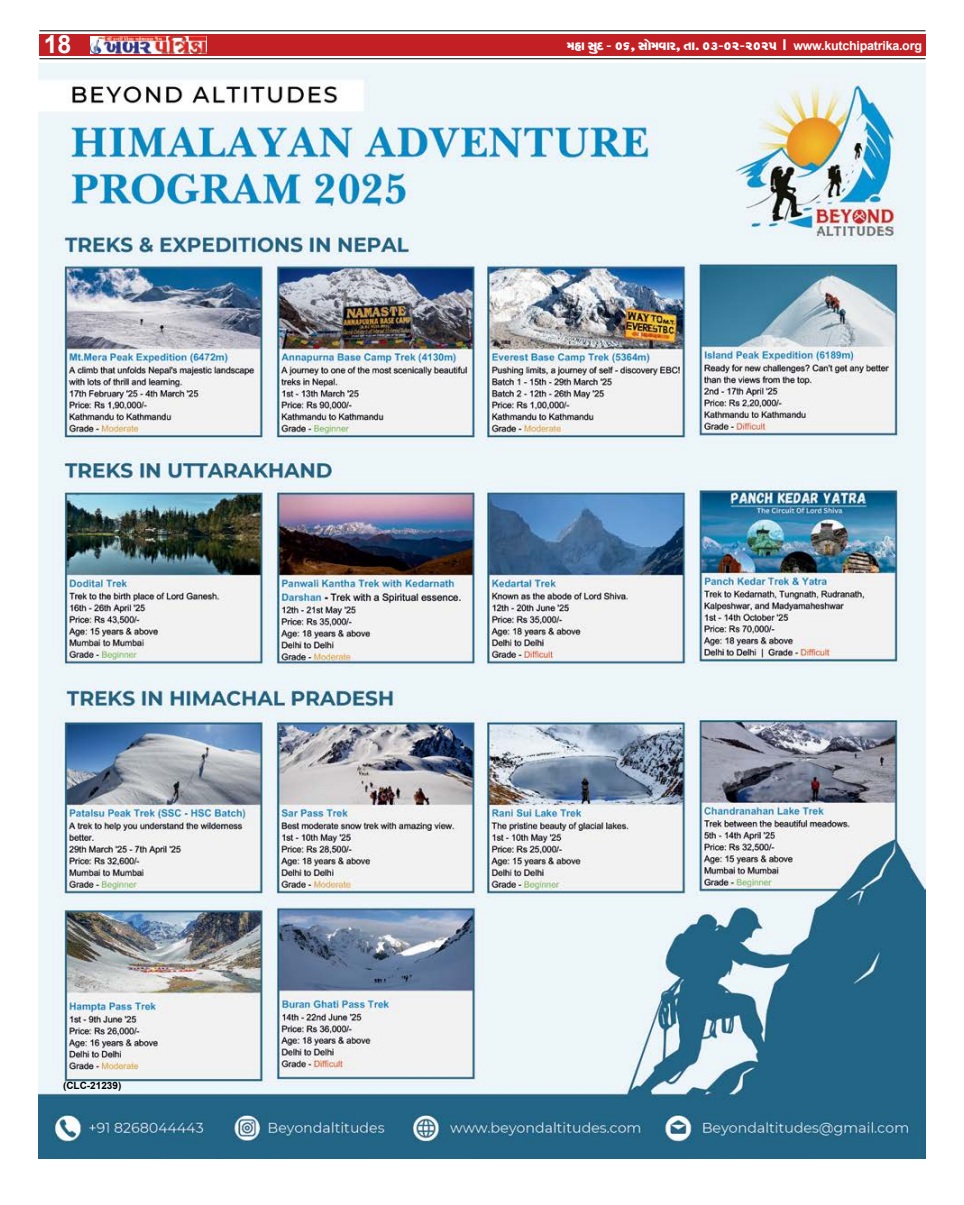
<style>
.page{position:relative;width:964px;height:1205px;background:#fff}
.page>*{position:absolute;margin:0;border:0;box-sizing:border-box;transform-origin:0 0}
.t1{font:700 25px "Arial";color:#fff}
.t2{font:15px "SHREE GUJ7";letter-spacing:-.02em;color:#fff}
.t3{font:700 10px "Arial";color:#000}
.s1{font-family:"Arial";font-weight:700}
.s2{font-family:"Arial";font-weight:700;font-size:12.5px}
</style>
<div class="page">
<div style="left:39px;top:34px;width:887px;height:21px;background:#c22025"></div>
<hr style="left:39px;top:58px;width:886px;height:1px;background:#000">
<hr style="left:39px;top:30px;width:886px;height:1px;background:#000">
<img style="left:90px;top:36px;width:116px;height:17px">
<img style="left:39px;top:63px;width:886px;height:1095px">
<h1 class="t1" style="left:44px;top:27px;width:29px">18</h1>
<p class="t2" style="left:567px;top:38px;width:357px">dlp kyv$ - 06, kp¡dhpf, sp. 03-02-2025 <span class="s1">I</span> <span class="s2">www.kutchipatrika.org</span></p>
<p class="t3" style="left:63px;top:1078px;width:60px">(CLC-21239)</p>
</div>
